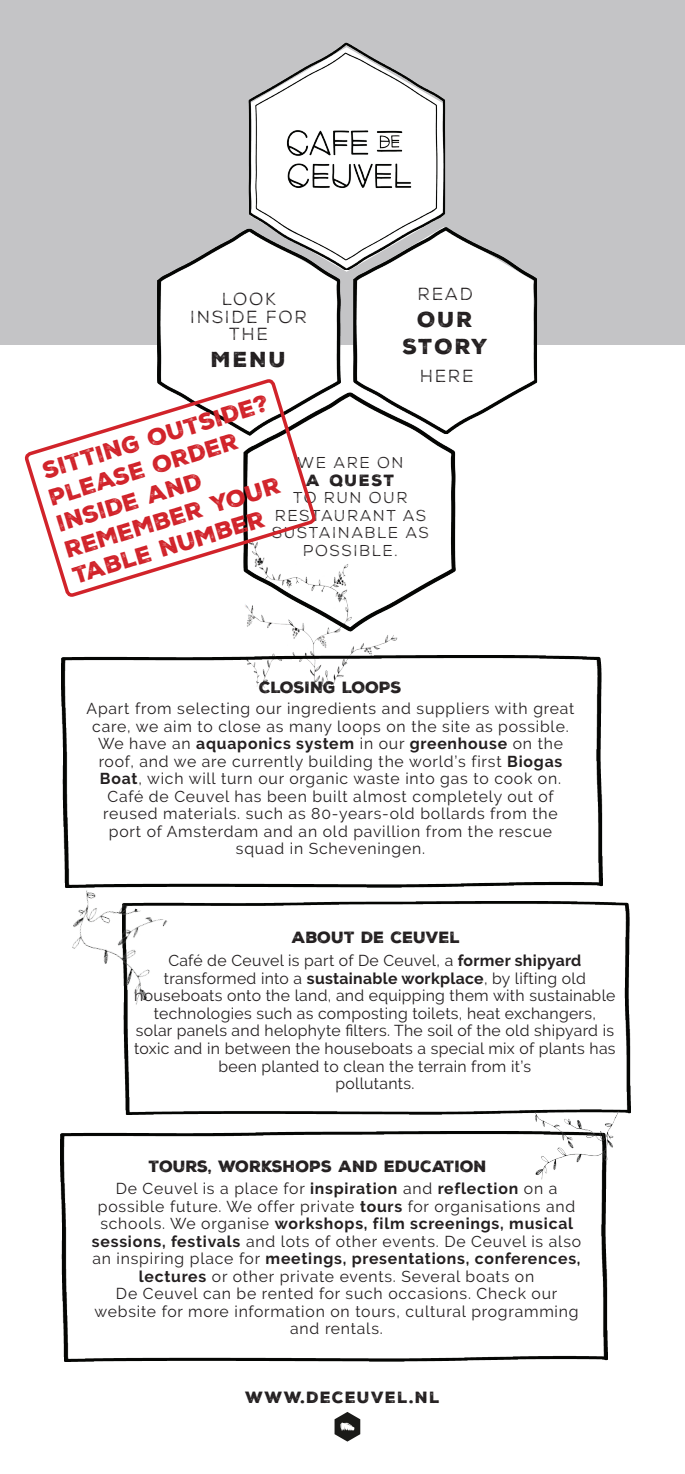
<style>
.page{position:relative;width:685px;height:1474px;background:#fff}
.page>*{position:absolute;margin:0;border:0;box-sizing:border-box;transform-origin:0 0}
.t1{font:22.75px/27.3px "Nexa Rust Sans Black 01";color:#d1232a}
.t2{font:21px/26.2px "Nexa Rust Sans Black 01";letter-spacing:.1em;color:#231f20;text-align:center}
.t3{font:17.5px/17.5px "Nexa Rust Sans Book 03";letter-spacing:.1em;color:#231f20;text-align:center}
.t4{font:15.75px/17.5px "Raleway";letter-spacing:.05em;color:#231f20;text-align:center}
.t5{font:15.75px/17.5px "Raleway";letter-spacing:.02em;color:#231f20;text-align:center}
.t6{font:15.75px "Nexa Rust Sans Black 01";color:#231f20}
.t7{font:15.75px/17.5px "Nexa Rust Sans Book 03";letter-spacing:.1em;color:#231f20;text-align:center}
.t8{font:15.75px "Nexa Rust Sans Black 01";letter-spacing:.08em;color:#231f20}
.s1{font-weight:700}
</style>
<div class="page">
<img style="left:60px;top:1131px;width:547px;height:230px">
<img style="left:272px;top:631px;width:126px;height:24px">
<img style="left:123px;top:901px;width:507px;height:213px">
<img style="left:65px;top:887px;width:113px;height:140px">
<img style="left:533px;top:1111px;width:90px;height:80px">
<img style="left:61px;top:655px;width:541px;height:232px">
<svg style="left:334px;top:1412px;width:26px;height:29px"></svg>
<div style="left:0;top:0;width:685px;height:345px;background:#c4c4c6"></div>
<img style="left:249px;top:43px;width:196px;height:227px">
<img style="left:157px;top:229px;width:184px;height:163px">
<img style="left:353px;top:227px;width:184px;height:202px">
<img style="left:247px;top:392px;width:208px;height:239px">
<svg style="left:25px;top:361px;width:290px;height:254px"></svg>
<p class="t3" style="left:190px;top:291px;width:118px">LOOK<br>INSIDE FOR<br>THE</p>
<p class="t3" style="left:417px;top:285px;width:57px">READ</p>
<h2 class="t2" style="left:402px;top:307px;width:87px">OUR<br>STORY</h2>
<h2 class="t2" style="left:211px;top:346px;width:77px">MENU</h2>
<p class="t3" style="left:419px;top:367px;width:55px">HERE</p>
<h1 class="t1" style="left:38px;top:458px;width:238px;rotate:-17deg">SITTING OUTSIDE?<br>PLEASE ORDER<br>INSIDE AND<br>REMEMBER YOUR<br>TABLE NUMBER</h1>
<p class="t7" style="left:297px;top:454px;width:107px">WE ARE ON</p>
<p class="t6" style="left:306px;top:469px;width:90px">A QUEST</p>
<p class="t7" style="left:272px;top:489px;width:158px">TO RUN OUR<br>RESTAURANT AS<br>SUSTAINABLE AS<br>POSSIBLE.</p>
<p class="t6" style="left:259px;top:676px;width:144px">CLOSING LOOPS</p>
<p class="t4" style="left:87px;top:699px;width:489px">Apart from selecting our ingredients and suppliers with great care, we aim to close as many loops on the site as possible.<br>We have an <span class="s1">aquaponics system</span> in our <span class="s1">greenhouse</span> on the roof, and we are currently building the world’s first <span class="s1">Biogas Boat</span>, wich will turn our organic waste into gas to cook on.<br>Café de Ceuvel has been built almost completely out of reused materials. such as 80-years-old bollards from the port of Amsterdam and an old pavillion from the rescue squad in Scheveningen.</p>
<p class="t6" style="left:292px;top:926px;width:170px">ABOUT DE CEUVEL</p>
<p class="t5" style="left:134px;top:952px;width:483px">Café de Ceuvel is part of De Ceuvel, a <span class="s1">former shipyard </span>transformed into a <span class="s1">sustainable workplace</span>, by lifting old houseboats onto the land, and equipping them with sustainable technologies such as composting toilets, heat exchangers, solar panels and helophyte filters. The soil of the old shipyard is toxic and in between the houseboats a special mix of plants has been planted to clean the terrain from it’s<br>pollutants.</p>
<p class="t6" style="left:149px;top:1155px;width:339px">TOURS, WORKSHOPS AND EDUCATION</p>
<p class="t4" style="left:92px;top:1179px;width:491px">De Ceuvel is a place for <span class="s1">inspiration</span> and <span class="s1">reflection</span> on a possible future. We offer private <span class="s1">tours</span> for organisations and schools. We organise <span class="s1">workshops, film screenings, musical sessions, festivals</span> and lots of other events. De Ceuvel is also an inspiring place for <span class="s1">meetings, presentations, conferences, lectures</span> or other private events. Several boats on<br>De Ceuvel can be rented for such occasions. Check our website for more information on tours, cultural programming and rentals.</p>
<p class="t8" style="left:245px;top:1386px;width:196px">WWW.DECEUVEL.NL</p>
</div>
